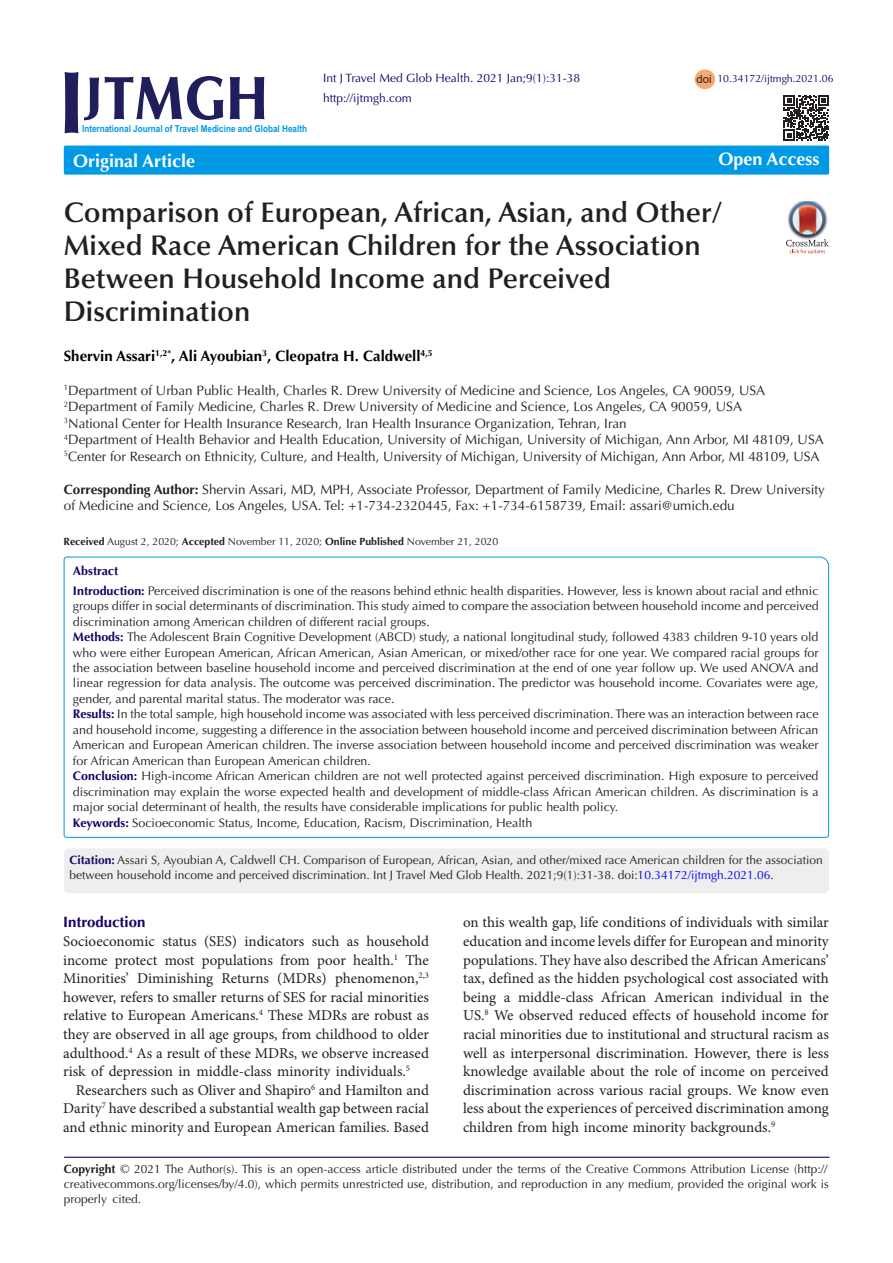
<style>
.page{position:relative;width:893px;height:1263px;background:#fff}
.page>*{position:absolute;margin:0;border:0;box-sizing:border-box;transform-origin:0 0}
.t1{font:900 85.65px "Optima LT Std";color:#201f5b;scale:.66 1}
.t2{font:900 61.2px "Optima LT Std";color:#201f5b;scale:.88 1}
.t3{font:900 50.55px "Optima LT Std";color:#201f5b}
.t4{font:600 28.5px/33px "Optima LT Std";color:#231f20}
.t5{font:700 18px "Optima LT Std";color:#fff}
.MDPI_3_1_text{font:15px/18.6px "Minion Pro";color:#231f20;text-align:justify}
.t6{font:700 15px "Optima LT Std";color:#000}
.MDPI_2_1_heading1{font:700 15px "Optima LT Std";color:#190066}
.t7{font:13.5px/16.5px "Optima LT Std";color:#231f20}
.Default{font:12.45px/15.5px "Optima LT Std";color:#231f20;text-align:justify}
.Default-2{font:700 12.45px "Optima LT Std";color:#190066}
.t8{font:12px/15px "Optima LT Std";color:#231f20;text-align:justify}
.t9{font:12px "Optima LT Std";color:#190066}
.t10{font:11.25px "Arial";color:#231f20}
.t11{font:10.5px "Optima LT Std";color:#231f20}
.t12{font:10.5px "Optima LT Std";color:#190066}
.t13{font:700 9.6px "Arial";color:#0099e5;scale:.85 1}
.s1{font-weight:700}
.s2{font-weight:700;color:#190066}
.s3{color:#00f}
</style>
<div class="page">
<hr style="left:64px;top:1157px;width:765px;height:1px;background:#190066">
<div style="left:695px;top:69px;width:20px;height:20px;background:#f9a86f;border-radius:50%"></div>
<div style="left:64px;top:146px;width:765px;height:29px;background:#0099e5;border-radius:2px"></div>
<svg style="left:783px;top:95px;width:46px;height:46px"></svg>
<div style="left:65px;top:849px;width:763px;height:43px;background:#eee;border-radius:4px"></div>
<div style="left:64px;top:848px;width:765px;height:45px;border:2px solid #eee;border-radius:4px"></div>
<svg style="left:63px;top:556px;width:766px;height:282px"></svg>
<img style="left:798px;top:201px;width:18px;height:1px">
<svg style="left:786px;top:202px;width:43px;height:52px"></svg>
<p class="t1" style="left:61px;top:51px;width:35px">I</p>
<p class="t9" style="left:323px;top:71px;width:258px">Int J Travel Med Glob Health. 2021 Jan;9(1):31-38</p>
<p class="t10" style="left:697px;top:71px;width:17px">doi</p>
<p class="t12" style="left:717px;top:73px;width:118px">10.34172/ijtmgh.2021.06</p>
<p class="t2" style="left:104px;top:63px;width:188px">TMGH</p>
<p class="t3" style="left:86px;top:66px;width:18px">J</p>
<p class="t5" style="left:73px;top:150px;width:124px">Original Article</p>
<p class="t5" style="left:719px;top:149px;width:103px">Open Access</p>
<p class="t4" style="left:64px;top:196px;width:660px">Comparison of European, African, Asian, and Other/ Mixed Race American Children for the Association Between Household Income and Perceived Discrimination</p>
<p class="t6" style="left:64px;top:348px;width:370px">Shervin Assari<sup>1,2*</sup>, Ali Ayoubian<sup>3</sup>, Cleopatra H. Caldwell<sup>4,5</sup></p>
<p class="t7" style="left:64px;top:382px;width:703px"><sup>1</sup>Department of Urban Public Health, Charles R. Drew University of Medicine and Science, Los Angeles, CA 90059, USA</p>
<p class="t7" style="left:64px;top:399px;width:680px"><sup>2</sup>Department of Family Medicine, Charles R. Drew University of Medicine and Science, Los Angeles, CA 90059, USA</p>
<p class="t7" style="left:64px;top:415px;width:564px"><sup>3</sup>National Center for Health Insurance Research, Iran Health Insurance Organization, Tehran, Iran</p>
<p class="t7" style="left:64px;top:432px;width:761px"><sup>4</sup>Department of Health Behavior and Health Education, University of Michigan, University of Michigan, Ann Arbor, MI 48109, USA</p>
<p class="t7" style="left:64px;top:448px;width:757px"><sup>5</sup>Center for Research on Ethnicity, Culture, and Health, University of Michigan, University of Michigan, Ann Arbor, MI 48109, USA</p>
<p class="t7" style="left:64px;top:481px;width:763px"><span class="s1">Corresponding Author:</span> Shervin Assari, MD, MPH, Associate Professor, Department of Family Medicine, Charles R. Drew University of Medicine and Science, Los Angeles, USA. Tel: +1-734-2320445, Fax: +1-734-6158739, Email: assari@umich.edu</p>
<p class="t9" style="left:323px;top:91px;width:90px">http://ijtmgh.com</p>
<p class="t13" style="left:82px;top:122px;width:266px">International Journal of Travel Medicine and Global Health</p>
<p class="t11" style="left:64px;top:536px;width:436px"><span class="s1">Received</span> August 2, 2020; <span class="s1">Accepted</span> November 11, 2020; <span class="s1">Online Published</span> November 21, 2020</p>
<p class="Default-2" style="left:73px;top:564px;width:47px">Abstract</p>
<p class="Default" style="left:73px;top:583px;width:747px"><span class="s2">Introduction:</span> Perceived discrimination is one of the reasons behind ethnic health disparities. However, less is known about racial and ethnic groups differ in social determinants of discrimination. This study aimed to compare the association between household income and perceived discrimination among American children of different racial groups.</p>
<p class="Default" style="left:73px;top:629px;width:747px"><span class="s2">Methods:</span> The Adolescent Brain Cognitive Development (ABCD) study, a national longitudinal study, followed 4383 children 9-10 years old who were either European American, African American, Asian American, or mixed/other race for one year. We compared racial groups for the association between baseline household income and perceived discrimination at the end of one year follow up. We used ANOVA and linear regression for data analysis. The outcome was perceived discrimination. The predictor was household income. Covariates were age, gender, and parental marital status. The moderator was race.</p>
<p class="Default" style="left:73px;top:707px;width:747px"><span class="s2">Results:</span> In the total sample, high household income was associated with less perceived discrimination. There was an interaction between race and household income, suggesting a difference in the association between household income and perceived discrimination between African American and European American children. The inverse association between household income and perceived discrimination was weaker for African American than European American children.</p>
<p class="Default" style="left:73px;top:768px;width:747px"><span class="s2">Conclusion:</span> High-income African American children are not well protected against perceived discrimination. High exposure to perceived discrimination may explain the worse expected health and development of middle-class African American children. As discrimination is a major social determinant of health, the results have considerable implications for public health policy.</p>
<p class="Default" style="left:73px;top:815px;width:461px"><span class="s2">Keywords:</span> Socioeconomic Status, Income, Education, Racism, Discrimination, Health</p>
<p class="t8" style="left:70px;top:853px;width:755px"><span class="s2">Citation:</span> Assari S, Ayoubian A, Caldwell CH. Comparison of European, African, Asian, and other/mixed race American children for the association between household income and perceived discrimination. Int J Travel Med Glob Health. 2021;9(1):31-38. doi:<span class="s3">10.34172/ijtmgh.2021.06</span>.</p>
<p class="MDPI_2_1_heading1" style="left:63px;top:913px;width:84px">Introduction</p>
<p class="MDPI_3_1_text" style="left:63px;top:932px;width:367px">Socioeconomic status (SES) indicators such as household income protect most populations from poor health.<sup>1</sup> The Minorities’ Diminishing Returns (MDRs) phenomenon,<sup>2,3 </sup>however, refers to smaller returns of SES for racial minorities relative to European Americans.<sup>4</sup> These MDRs are robust as they are observed in all age groups, from childhood to older adulthood.<sup>4</sup> As a result of these MDRs, we observe increased risk of depression in middle-class minority individuals.<sup>5</sup></p>
<p class="MDPI_3_1_text" style="left:63px;top:1081px;width:367px;text-indent:13px">Researchers such as Oliver and Shapiro<sup>6</sup> and Hamilton and Darity<sup>7</sup> have described a substantial wealth gap between racial and ethnic minority and European American families. Based</p>
<p class="MDPI_3_1_text" style="left:463px;top:913px;width:367px">on this wealth gap, life conditions of individuals with similar education and income levels differ for European and minority populations. They have also described the African Americans’ tax, defined as the hidden psychological cost associated with being a middle-class African American individual in the US.<sup>8</sup> We observed reduced effects of household income for racial minorities due to institutional and structural racism as well as interpersonal discrimination. However, there is less knowledge available about the role of income on perceived discrimination across various racial groups. We know even less about the experiences of perceived discrimination among children from high income minority backgrounds.<sup>9</sup></p>
<p class="t8" style="left:64px;top:1162px;width:766px"><span class="s1">Copyright</span> © 2021 The Author(s). This is an open-access article distributed under the terms of the Creative Commons Attribution License (http:// creativecommons.org/licenses/by/4.0), which permits unrestricted use, distribution, and reproduction in any medium, provided the original work is properly cited.</p>
</div>
